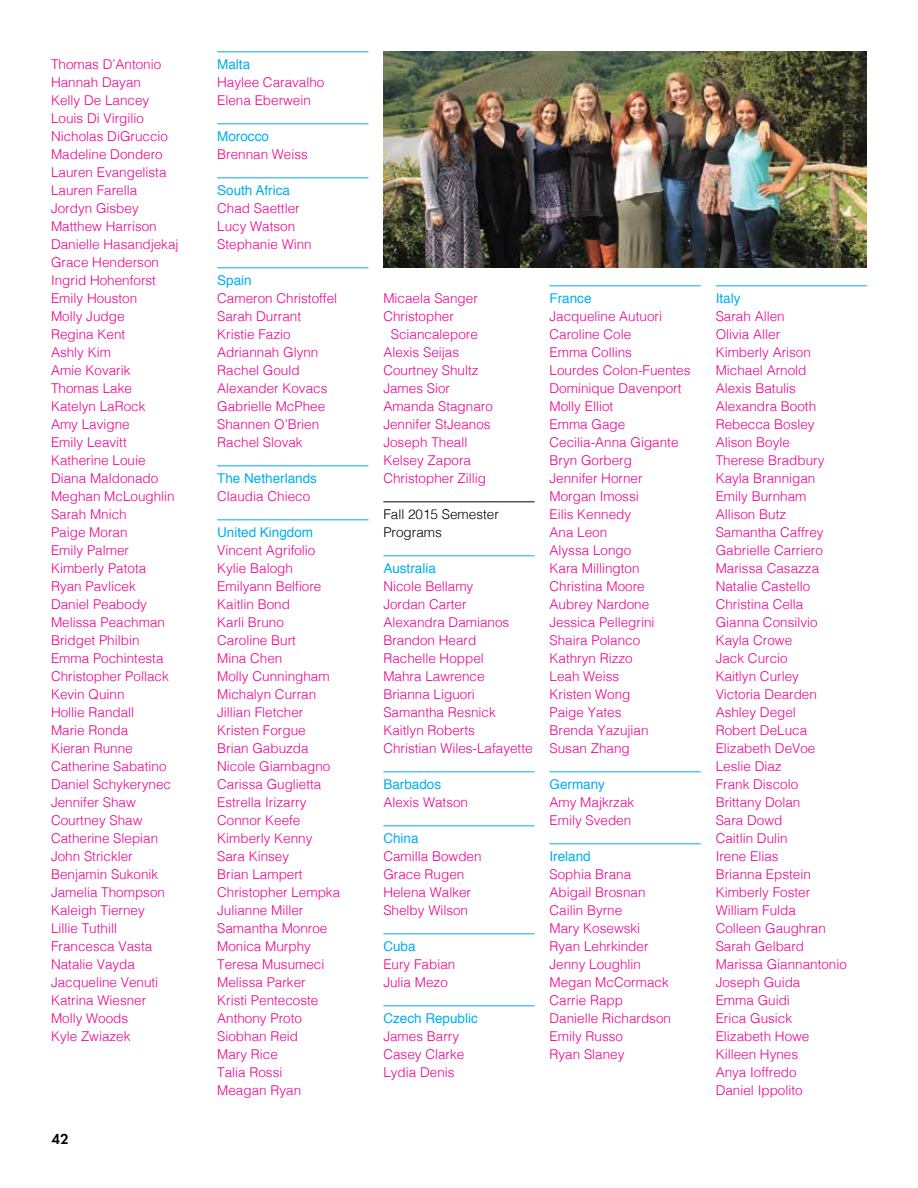
<style>
.page{position:relative;width:918px;height:1188px;background:#fff}
.page>*{position:absolute;margin:0;border:0;box-sizing:border-box;transform-origin:0 0}
.t1{font:15px "Futura Bld";color:#000}
.t2{font:300 13.5px/18px "Helvetica";color:#ec008c}
.t3{font:13.5px "Helvetica";color:#00aeef}
.t4{font:300 13.5px/18px "Helvetica";color:#000}
</style>
<div class="page">
<img style="left:383px;top:51px;width:484px;height:216px">
<hr style="left:217px;top:52px;width:151px;height:1px;background:#00aeef">
<hr style="left:217px;top:124px;width:151px;height:1px;background:#00aeef">
<hr style="left:217px;top:178px;width:151px;height:1px;background:#00aeef">
<hr style="left:217px;top:268px;width:151px;height:1px;background:#00aeef">
<hr style="left:217px;top:466px;width:151px;height:1px;background:#00aeef">
<hr style="left:217px;top:520px;width:151px;height:1px;background:#00aeef">
<hr style="left:383px;top:502px;width:152px;height:1px;background:#000">
<hr style="left:383px;top:556px;width:152px;height:1px;background:#00aeef">
<hr style="left:383px;top:772px;width:152px;height:1px;background:#00aeef">
<hr style="left:383px;top:826px;width:152px;height:1px;background:#00aeef">
<hr style="left:383px;top:934px;width:152px;height:1px;background:#00aeef">
<hr style="left:383px;top:1006px;width:152px;height:1px;background:#00aeef">
<hr style="left:550px;top:286px;width:151px;height:1px;background:#00aeef">
<hr style="left:550px;top:772px;width:151px;height:1px;background:#00aeef">
<hr style="left:550px;top:844px;width:151px;height:1px;background:#00aeef">
<hr style="left:716px;top:286px;width:151px;height:1px;background:#00aeef">
<p class="t2" style="left:51px;top:54px;width:129px">Thomas D’Antonio<br>Hannah Dayan<br>Kelly De Lancey<br>Louis Di Virgilio<br>Nicholas DiGruccio<br>Madeline Dondero<br>Lauren Evangelista<br>Lauren Farella<br>Jordyn Gisbey<br>Matthew Harrison<br>Danielle Hasandjekaj<br>Grace Henderson<br>Ingrid Hohenforst<br>Emily Houston<br>Molly Judge<br>Regina Kent<br>Ashly Kim<br>Amie Kovarik<br>Thomas Lake<br>Katelyn LaRock<br>Amy Lavigne<br>Emily Leavitt<br>Katherine Louie<br>Diana Maldonado<br>Meghan McLoughlin<br>Sarah Mnich<br>Paige Moran<br>Emily Palmer<br>Kimberly Patota<br>Ryan Pavlicek<br>Daniel Peabody<br>Melissa Peachman<br>Bridget Philbin<br>Emma Pochintesta<br>Christopher Pollack<br>Kevin Quinn<br>Hollie Randall<br>Marie Ronda<br>Kieran Runne<br>Catherine Sabatino<br>Daniel Schykerynec<br>Jennifer Shaw<br>Courtney Shaw<br>Catherine Slepian<br>John Strickler<br>Benjamin Sukonik<br>Jamelia Thompson<br>Kaleigh Tierney<br>Lillie Tuthill<br>Francesca Vasta<br>Natalie Vayda<br>Jacqueline Venuti<br>Katrina Wiesner<br>Molly Woods<br>Kyle Zwiazek</p>
<p class="t3" style="left:217px;top:54px;width:35px">Malta</p>
<p class="t2" style="left:217px;top:72px;width:109px">Haylee Caravalho<br>Elena Eberwein</p>
<p class="t3" style="left:217px;top:126px;width:53px">Morocco</p>
<p class="t2" style="left:217px;top:144px;width:92px">Brennan Weiss</p>
<p class="t3" style="left:217px;top:180px;width:74px">South Africa</p>
<p class="t2" style="left:217px;top:198px;width:96px">Chad Saettler<br>Lucy Watson<br>Stephanie Winn</p>
<p class="t3" style="left:217px;top:270px;width:36px">Spain</p>
<p class="t2" style="left:217px;top:288px;width:122px">Cameron Christoffel<br>Sarah Durrant<br>Kristie Fazio<br>Adriannah Glynn<br>Rachel Gould<br>Alexander Kovacs<br>Gabrielle McPhee<br>Shannen O’Brien<br>Rachel Slovak</p>
<p class="t3" style="left:217px;top:468px;width:101px">The Netherlands</p>
<p class="t2" style="left:217px;top:486px;width:95px">Claudia Chieco</p>
<p class="t3" style="left:217px;top:522px;width:98px">United Kingdom</p>
<p class="t2" style="left:217px;top:540px;width:125px">Vincent Agrifolio<br>Kylie Balogh<br>Emilyann Belfiore<br>Kaitlin Bond<br>Karli Bruno<br>Caroline Burt<br>Mina Chen<br>Molly Cunningham<br>Michalyn Curran<br>Jillian Fletcher<br>Kristen Forgue<br>Brian Gabuzda<br>Nicole Giambagno<br>Carissa Guglietta<br>Estrella Irizarry<br>Connor Keefe<br>Kimberly Kenny<br>Sara Kinsey<br>Brian Lampert<br>Christopher Lempka<br>Julianne Miller<br>Samantha Monroe<br>Monica Murphy<br>Teresa Musumeci<br>Melissa Parker<br>Kristi Pentecoste<br>Anthony Proto<br>Siobhan Reid<br>Mary Rice<br>Talia Rossi<br>Meagan Ryan</p>
<p class="t1" style="left:51px;top:1129px;width:20px">42</p>
<p class="t2" style="left:383px;top:288px;width:96px">Micaela Sanger</p>
<p class="t2" style="left:383px;top:306px;width:72px">Christopher</p>
<p class="t2" style="left:391px;top:324px;width:89px">Sciancalepore</p>
<p class="t2" style="left:383px;top:342px;width:77px">Alexis Seijas</p>
<p class="t2" style="left:383px;top:360px;width:97px">Courtney Shultz</p>
<p class="t2" style="left:383px;top:378px;width:68px">James Sior</p>
<p class="t2" style="left:383px;top:396px;width:111px">Amanda Stagnaro</p>
<p class="t2" style="left:383px;top:414px;width:109px">Jennifer StJeanos</p>
<p class="t2" style="left:383px;top:432px;width:86px">Joseph Theall</p>
<p class="t2" style="left:383px;top:450px;width:89px">Kelsey Zapora</p>
<p class="t2" style="left:383px;top:468px;width:104px">Christopher Zillig</p>
<p class="t4" style="left:383px;top:504px;width:117px">Fall 2015 Semester<br>Programs</p>
<p class="t3" style="left:383px;top:558px;width:54px">Australia</p>
<p class="t2" style="left:383px;top:576px;width:151px">Nicole Bellamy<br>Jordan Carter<br>Alexandra Damianos<br>Brandon Heard<br>Rachelle Hoppel<br>Mahra Lawrence<br>Brianna Liguori<br>Samantha Resnick<br>Kaitlyn Roberts<br>Christian Wiles-Lafayette</p>
<p class="t3" style="left:383px;top:774px;width:59px">Barbados</p>
<p class="t2" style="left:383px;top:792px;width:86px">Alexis Watson</p>
<p class="t3" style="left:383px;top:828px;width:37px">China</p>
<p class="t2" style="left:383px;top:846px;width:100px">Camilla Bowden<br>Grace Rugen<br>Helena Walker<br>Shelby Wilson</p>
<p class="t3" style="left:383px;top:936px;width:34px">Cuba</p>
<p class="t2" style="left:383px;top:954px;width:74px">Eury Fabian<br>Julia Mezo</p>
<p class="t3" style="left:383px;top:1008px;width:96px">Czech Republic</p>
<p class="t2" style="left:383px;top:1026px;width:83px">James Barry<br>Casey Clarke<br>Lydia Denis</p>
<p class="t3" style="left:550px;top:288px;width:44px">France</p>
<p class="t2" style="left:550px;top:306px;width:143px">Jacqueline Autuori<br>Caroline Cole<br>Emma Collins<br>Lourdes Colon-Fuentes<br>Dominique Davenport<br>Molly Elliot<br>Emma Gage<br>Cecilia-Anna Gigante<br>Bryn Gorberg<br>Jennifer Horner<br>Morgan Imossi<br>Eilis Kennedy<br>Ana Leon<br>Alyssa Longo<br>Kara Millington<br>Christina Moore<br>Aubrey Nardone<br>Jessica Pellegrini<br>Shaira Polanco<br>Kathryn Rizzo<br>Leah Weiss<br>Kristen Wong<br>Paige Yates<br>Brenda Yazujian<br>Susan Zhang</p>
<p class="t3" style="left:550px;top:774px;width:57px">Germany</p>
<p class="t2" style="left:550px;top:792px;width:86px">Amy Majkrzak<br>Emily Sveden</p>
<p class="t3" style="left:550px;top:846px;width:43px">Ireland</p>
<p class="t2" style="left:550px;top:864px;width:123px">Sophia Brana<br>Abigail Brosnan<br>Cailin Byrne<br>Mary Kosewski<br>Ryan Lehrkinder<br>Jenny Loughlin<br>Megan McCormack<br>Carrie Rapp<br>Danielle Richardson<br>Emily Russo<br>Ryan Slaney</p>
<p class="t3" style="left:716px;top:288px;width:26px">Italy</p>
<p class="t2" style="left:716px;top:306px;width:133px">Sarah Allen<br>Olivia Aller<br>Kimberly Arison<br>Michael Arnold<br>Alexis Batulis<br>Alexandra Booth<br>Rebecca Bosley<br>Alison Boyle<br>Therese Bradbury<br>Kayla Brannigan<br>Emily Burnham<br>Allison Butz<br>Samantha Caffrey<br>Gabrielle Carriero<br>Marissa Casazza<br>Natalie Castello<br>Christina Cella<br>Gianna Consilvio<br>Kayla Crowe<br>Jack Curcio<br>Kaitlyn Curley<br>Victoria Dearden<br>Ashley Degel<br>Robert DeLuca<br>Elizabeth DeVoe<br>Leslie Diaz<br>Frank Discolo<br>Brittany Dolan<br>Sara Dowd<br>Caitlin Dulin<br>Irene Elias<br>Brianna Epstein<br>Kimberly Foster<br>William Fulda<br>Colleen Gaughran<br>Sarah Gelbard<br>Marissa Giannantonio<br>Joseph Guida<br>Emma Guidi<br>Erica Gusick<br>Elizabeth Howe<br>Killeen Hynes<br>Anya Ioffredo<br>Daniel Ippolito</p>
</div>
